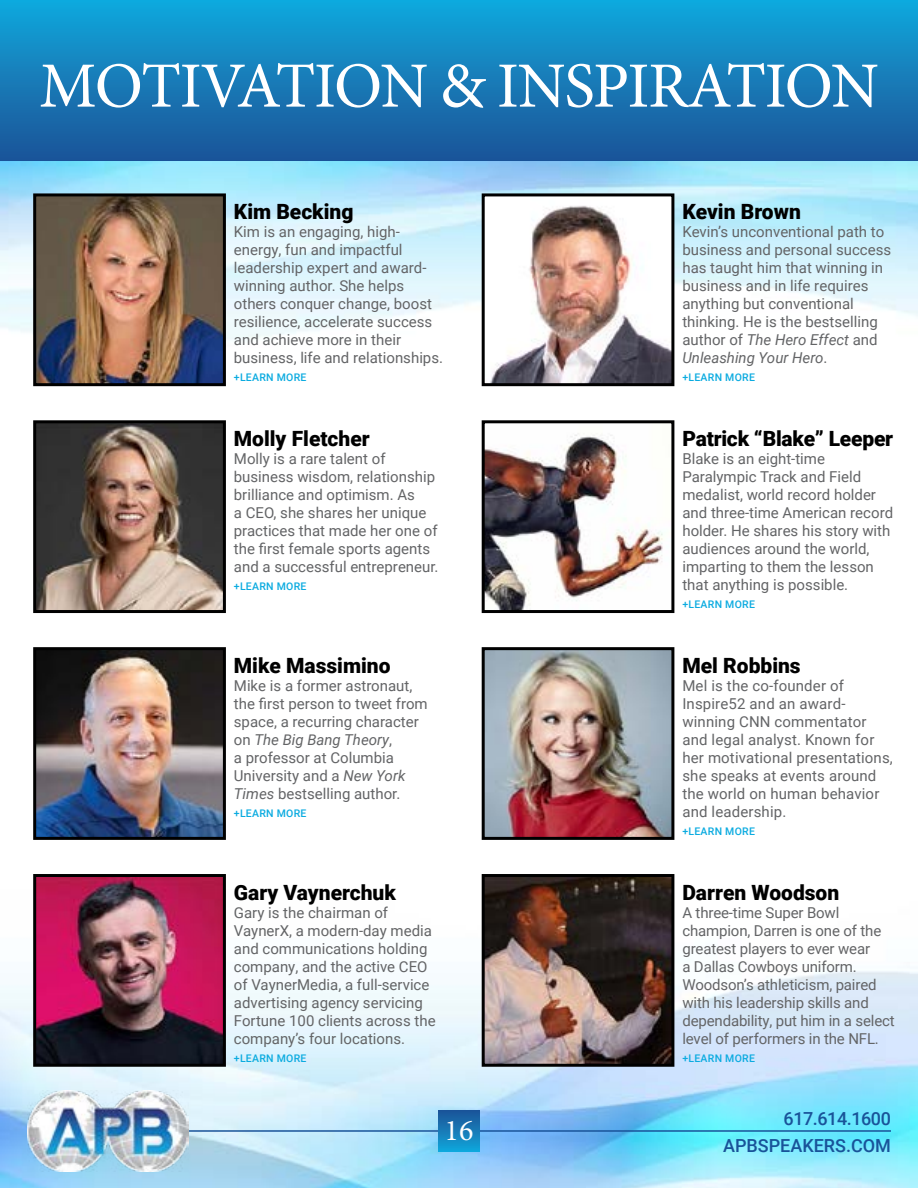
<style>
.page{position:relative;width:918px;height:1188px;background:#fff}
.page>*{position:absolute;margin:0;border:0;box-sizing:border-box;transform-origin:0 0}
.t1{font:64.5px "Minion Pro";letter-spacing:-.025em;color:#fff}
.t2{font:30px "Minion Pro";color:#fff}
.t3{font:900 21px "Roboto";color:#000}
.t4{font:500 18px/27px "Roboto";color:#195399;text-align:right}
.t5{font:15px/18px "Roboto";color:#636466}
.t6{font:500 10.5px "Roboto";letter-spacing:.025em;color:#0babe0}
.s1{font-style:italic}
</style>
<div class="page">
<img style="left:0;top:874px;width:918px;height:314px">
<img style="left:0;top:160px;width:918px;height:187px">
<div style="left:0;top:0;width:918px;height:160px;background:linear-gradient(to bottom,#10a8dc,#1c5397)"></div>
<hr style="left:169px;top:1130px;width:722px;height:2px;background:#195399">
<img style="left:27px;top:1090px;width:161px;height:82px">
<div style="left:438px;top:1111px;width:42px;height:40px;background:linear-gradient(to bottom,#1c5497,#11a2d7)"></div>
<img style="left:37px;top:197px;width:185px;height:185px">
<div style="left:33px;top:193px;width:193px;height:193px;border:3px solid #000"></div>
<img style="left:37px;top:424px;width:185px;height:185px">
<div style="left:33px;top:420px;width:193px;height:193px;border:3px solid #000"></div>
<img style="left:37px;top:651px;width:185px;height:185px">
<div style="left:33px;top:647px;width:193px;height:193px;border:3px solid #000"></div>
<img style="left:37px;top:878px;width:185px;height:185px">
<div style="left:33px;top:874px;width:193px;height:193px;border:3px solid #000"></div>
<img style="left:486px;top:197px;width:184px;height:185px">
<div style="left:482px;top:193px;width:192px;height:193px;border:3px solid #000"></div>
<img style="left:486px;top:433px;width:177px;height:176px">
<div style="left:482px;top:420px;width:192px;height:193px;border:3px solid #000"></div>
<img style="left:486px;top:651px;width:184px;height:185px">
<div style="left:482px;top:647px;width:192px;height:193px;border:3px solid #000"></div>
<img style="left:486px;top:878px;width:184px;height:185px">
<div style="left:482px;top:874px;width:192px;height:193px;border:3px solid #000"></div>
<h1 class="t1" style="left:39px;top:43px;width:841px">MOTIVATION &amp; INSPIRATION</h1>
<h3 class="t3" style="left:234px;top:197px;width:121px">Kim Becking</h3>
<p class="t5" style="left:234px;top:222px;width:211px">Kim is an engaging, high&shy;energy, fun and impactful leadership expert and award&shy;winning author. She helps others conquer change, boost resilience, accelerate success and achieve more in their business, life and relationships.</p>
<p class="t6" style="left:234px;top:370px;width:74px">+LEARN MORE</p>
<h3 class="t3" style="left:234px;top:424px;width:137px">Molly Fletcher</h3>
<p class="t5" style="left:234px;top:449px;width:206px">Molly is a rare talent of business wisdom, relationship brilliance and optimism. As<br>a CEO, she shares her unique practices that made her one of the first female sports agents and a successful entrepreneur.</p>
<p class="t6" style="left:234px;top:579px;width:74px">+LEARN MORE</p>
<h3 class="t3" style="left:234px;top:651px;width:158px">Mike Massimino</h3>
<p class="t5" style="left:234px;top:676px;width:195px">Mike is a former astronaut, the first person to tweet from space, a recurring character on <span class="s1">The Big Bang Theory</span>,<br>a professor at Columbia<br>University and a <span class="s1">New York<br>Times</span> bestselling author.</p>
<p class="t6" style="left:234px;top:806px;width:74px">+LEARN MORE</p>
<h3 class="t3" style="left:234px;top:878px;width:164px">Gary Vaynerchuk</h3>
<p class="t5" style="left:234px;top:903px;width:203px">Gary is the chairman of<br>VaynerX, a modern-day media and communications holding company, and the active CEO of VaynerMedia, a full-service advertising agency servicing<br>Fortune 100 clients across the company’s four locations.</p>
<p class="t6" style="left:234px;top:1051px;width:74px">+LEARN MORE</p>
<h2 class="t2" style="left:444px;top:1111px;width:31px">16</h2>
<h3 class="t3" style="left:682px;top:197px;width:120px">Kevin Brown</h3>
<p class="t5" style="left:682px;top:222px;width:210px">Kevin’s unconventional path to business and personal success has taught him that winning in business and in life requires anything but conventional thinking. He is the bestselling author of <span class="s1">The Hero Effect</span> and<br><span class="s1">Unleashing Your Hero</span>.</p>
<p class="t6" style="left:682px;top:370px;width:74px">+LEARN MORE</p>
<h3 class="t3" style="left:682px;top:424px;width:212px">Patrick “Blake” Leeper</h3>
<p class="t5" style="left:682px;top:449px;width:212px">Blake is an eight-time<br>Paralympic Track and Field medalist, world record holder and three-time American record holder. He shares his story with audiences around the world, imparting to them the lesson that anything is possible.</p>
<p class="t6" style="left:682px;top:597px;width:74px">+LEARN MORE</p>
<h3 class="t3" style="left:682px;top:651px;width:120px">Mel Robbins</h3>
<p class="t5" style="left:682px;top:676px;width:212px">Mel is the co-founder of<br>Inspire52 and an award&shy;winning CNN commentator and legal analyst. Known for her motivational presentations, she speaks at events around the world on human behavior and leadership.</p>
<p class="t6" style="left:682px;top:824px;width:74px">+LEARN MORE</p>
<h3 class="t3" style="left:682px;top:878px;width:158px">Darren Woodson</h3>
<p class="t5" style="left:682px;top:903px;width:214px">A three-time Super Bowl champion, Darren is one of the greatest players to ever wear<br>a Dallas Cowboys uniform.<br>Woodson’s athleticism, paired with his leadership skills and dependability, put him in a select level of performers in the NFL.</p>
<p class="t6" style="left:682px;top:1051px;width:74px">+LEARN MORE</p>
<p class="t4" style="left:723px;top:1104px;width:169px">617.614.1600<br>APBSPEAKERS.COM</p>
</div>
